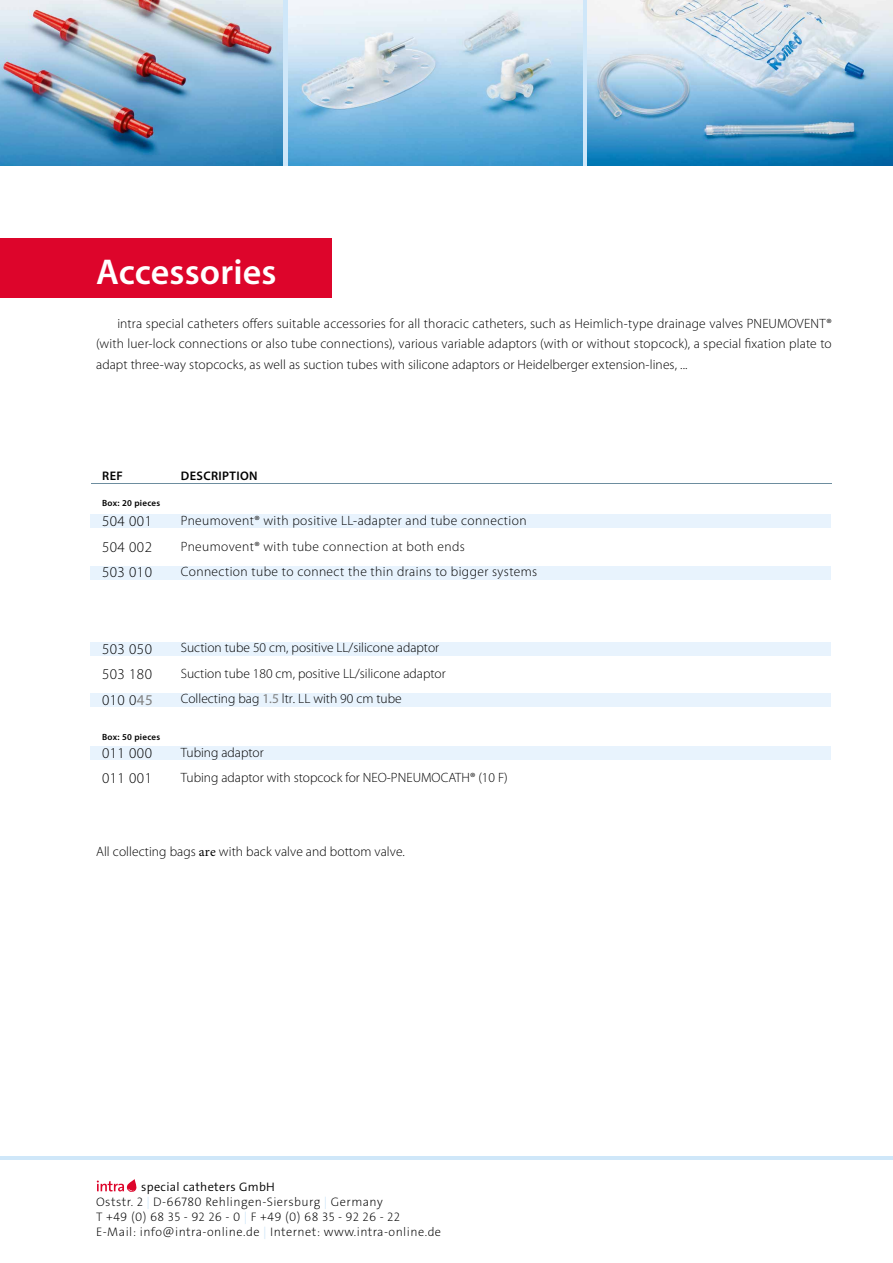
<style>
.page{position:relative;width:893px;height:1263px;background:#fff}
.page>*{position:absolute;margin:0;border:0;box-sizing:border-box;transform-origin:0 0}
.t1{font:600 36px "Myriad Pro";letter-spacing:.005em;color:#fff}
.t2{font:300 15px/25.5px "Myriad Pro";letter-spacing:.03em;color:#000;text-align:justify}
.t3{font:300 13.5px/20.2px "Myriad Pro";letter-spacing:.005em;color:#000;text-align:justify}
.t4{font:300 13.5px "Myriad Pro";letter-spacing:.03em;color:#000}
.t5{font:600 12.45px "Myriad Pro";letter-spacing:.03em;color:#000}
.t6{font:12.3px/14.9px "The Sans LP2 Ex Lig";letter-spacing:.035em;color:#000}
.t7{font:12.3px "The Sans LP4 Se Lig";letter-spacing:.025em;color:#000}
.t8{font:600 9px "Myriad Pro";letter-spacing:.03em;color:#000}
.s1{font-weight:400;color:#808080}
.s2{font-family:"Minion Pro";font-weight:400}
.s3{font-family:"The Sans LP4 Se Lig";color:#cfe7f9}
</style>
<div class="page">
<svg style="left:97px;top:1179px;width:40px;height:13px"></svg>
<div style="left:0;top:238px;width:332px;height:60px;background:#dd052b"></div>
<img style="left:588px;top:0;width:305px;height:166px">
<img style="left:0;top:0;width:282px;height:166px">
<img style="left:289px;top:0;width:293px;height:166px">
<div style="left:91px;top:514px;width:740px;height:14px;background:#e8f3fd"></div>
<div style="left:91px;top:566px;width:740px;height:14px;background:#e8f3fd"></div>
<div style="left:91px;top:642px;width:740px;height:13px;background:#e8f3fd"></div>
<div style="left:91px;top:693px;width:740px;height:13px;background:#e8f3fd"></div>
<div style="left:91px;top:746px;width:740px;height:13px;background:#e8f3fd"></div>
<hr style="left:91px;top:483px;width:740px;height:1px;background:#6d8d9f">
<hr style="left:0;top:1157px;width:893px;height:3px;background:#cfe7f9">
<h1 class="t1" style="left:96px;top:249px;width:182px">Accessories</h1>
<p class="t3" style="left:96px;top:313px;width:737px;text-indent:21px">intra special catheters offers suitable accessories for all thoracic catheters, such as Heimlich-type drainage valves PNEUMOVENT® (with luer-lock connections or also tube connections), various variable adaptors (with or without stopcock), a special fixation plate to adapt three-way stopcocks, as well as suction tubes with silicone adaptors or Heidelberger extension-lines, ...</p>
<p class="t5" style="left:102px;top:467px;width:22px">REF</p>
<p class="t5" style="left:181px;top:467px;width:78px">DESCRIPTION</p>
<p class="t8" style="left:102px;top:497px;width:60px">Box: 20 pieces</p>
<p class="t2" style="left:102px;top:508px;width:51px">504 001</p>
<p class="t4" style="left:181px;top:512px;width:347px">Pneumovent® with positive LL-adapter and tube connection</p>
<p class="t2" style="left:102px;top:534px;width:51px">504 002</p>
<p class="t4" style="left:181px;top:538px;width:286px">Pneumovent® with tube connection at both ends</p>
<p class="t2" style="left:102px;top:559px;width:51px">503 010</p>
<p class="t4" style="left:181px;top:563px;width:358px">Connection tube to connect the thin drains to bigger systems</p>
<p class="t2" style="left:102px;top:636px;width:52px">503 050<br>503 180<br>010 0<span class="s1">45</span></p>
<p class="t3" style="left:181px;top:635px;width:267px;line-height:25.5px;text-align:left">Suction tube 50 cm, positive LL/silicone adaptor<br>Suction tube 180 cm, positive LL/silicone adaptor<br>Collecting bag <span class="s1">1.5</span> ltr. LL with 90 cm tube</p>
<p class="t8" style="left:102px;top:731px;width:60px">Box: 50 pieces</p>
<p class="t2" style="left:102px;top:740px;width:51px">011 000</p>
<p class="t3" style="left:181px;top:742px;width:85px">Tubing adaptor</p>
<p class="t2" style="left:102px;top:765px;width:51px">011 001</p>
<p class="t3" style="left:181px;top:767px;width:329px">Tubing adaptor with stopcock for NEO-PNEUMOCATH® (10 F)</p>
<p class="t3" style="left:96px;top:842px;width:310px">All collecting bags <span class="s2">are</span> with back valve and bottom valve.</p>
<p class="t7" style="left:141px;top:1179px;width:135px">special catheters GmbH</p>
<p class="t6" style="left:96px;top:1195px;width:347px">Oststr. 2 <span class="s3">|</span> D-66780 Rehlingen-Siersburg <span class="s3">|</span> Germany<br>T +49 (0) 68 35 - 92 26 - 0 <span class="s3">|</span> F +49 (0) 68 35 - 92 26 - 22<br>E-Mail: info@intra-online.de <span class="s3">|</span> Internet: www.intra-online.de</p>
</div>
